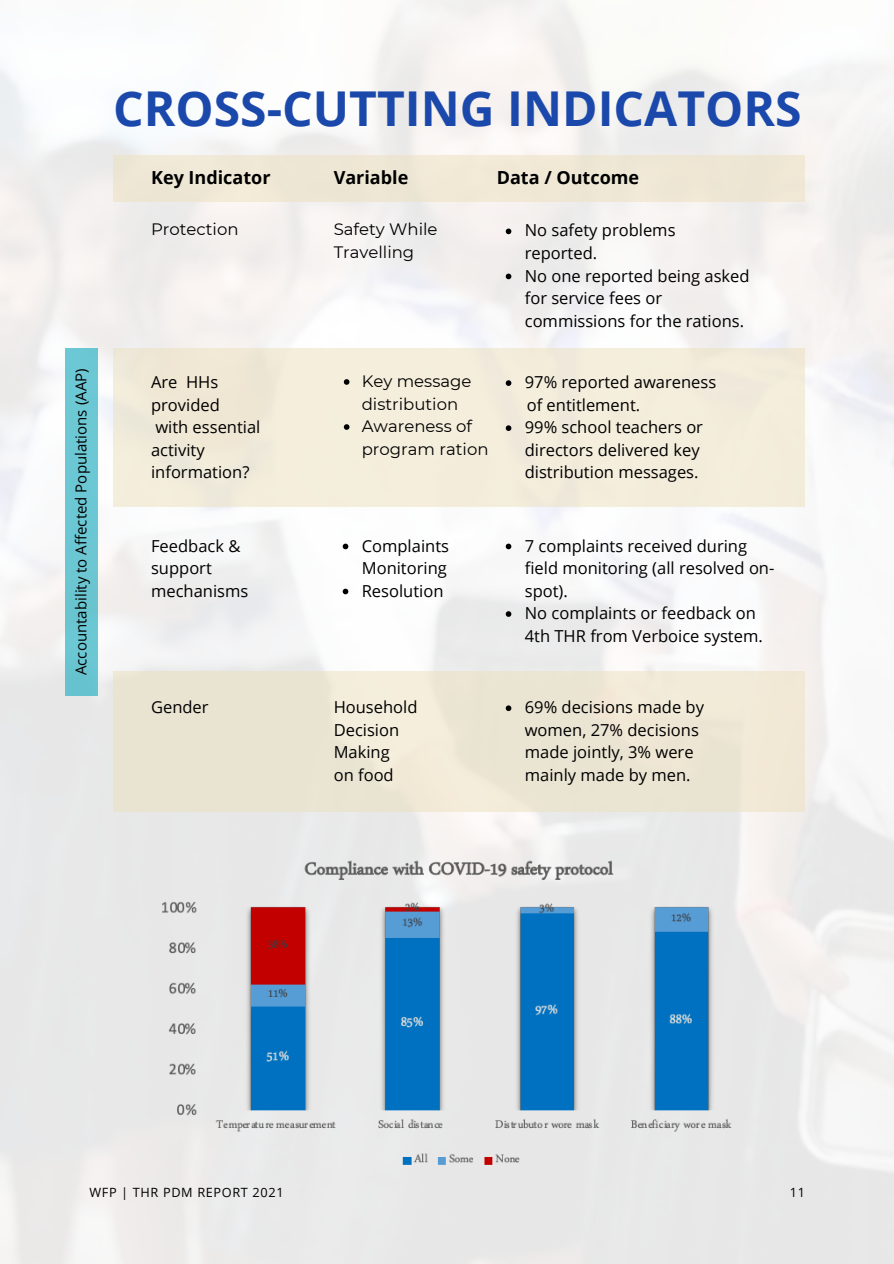
<style>
.page{position:relative;width:894px;height:1264px;background:#fff}
.page>*{position:absolute;margin:0;border:0;box-sizing:border-box;transform-origin:0 0}
.t1{font:700 48px "Open Sans";color:#1b48ab}
.t2{font:700 18px "Open Sans";color:#000}
.t3{font:16.5px/22.5px "Open Sans";color:#000}
.t4{font:16.5px/22.5px "Montserrat";color:#000}
.t5{font:15px "Open Sans";color:#000}
.t6{font:12.75px "Open Sans";letter-spacing:.05em;color:#000}
</style>
<div class="page">
<img style="left:0;top:0;width:893px;height:1263px">
<div style="left:113px;top:155px;width:691px;height:46px;background:#efe7d4"></div>
<div style="left:113px;top:348px;width:691px;height:159px;background:#f3eddc"></div>
<svg style="left:344px;top:379px;width:5px;height:6px"></svg>
<svg style="left:344px;top:424px;width:5px;height:6px"></svg>
<div style="left:113px;top:671px;width:691px;height:141px;background:#eae4d2"></div>
<img style="left:149px;top:843px;width:619px;height:341px">
<div style="left:65px;top:348px;width:33px;height:347px;background:#6bc7d3"></div>
<svg style="left:505px;top:228px;width:6px;height:6px"></svg>
<svg style="left:505px;top:273px;width:6px;height:6px"></svg>
<svg style="left:505px;top:380px;width:6px;height:6px"></svg>
<svg style="left:505px;top:425px;width:6px;height:6px"></svg>
<svg style="left:505px;top:543px;width:6px;height:6px"></svg>
<svg style="left:505px;top:611px;width:6px;height:6px"></svg>
<svg style="left:505px;top:705px;width:6px;height:6px"></svg>
<svg style="left:342px;top:543px;width:6px;height:6px"></svg>
<svg style="left:342px;top:588px;width:6px;height:6px"></svg>
<p class="t1" style="left:113px;top:75px;width:689px">CROSS-CUTTING INDICATORS</p>
<p class="t5" style="left:70px;top:675px;width:308px;rotate:-90deg">Accountability to Affected Populations (AAP)</p>
<p class="t2" style="left:151px;top:165px;width:121px">Key Indicator</p>
<p class="t2" style="left:333px;top:165px;width:76px">Variable</p>
<p class="t2" style="left:496px;top:165px;width:144px">Data / Outcome</p>
<p class="t4" style="left:151px;top:218px;width:89px">Protection</p>
<p class="t4" style="left:333px;top:218px;width:105px">Safety While<br>Travelling</p>
<p class="t3" style="left:524px;top:219px;width:152px">No safety problems reported.</p>
<p class="t3" style="left:524px;top:264px;width:226px">No one reported being asked for service fees or commissions for the rations.</p>
<p class="t3" style="left:151px;top:370px;width:70px">Are HHs provided</p>
<p class="t3" style="left:151px;top:415px;width:111px">with essential activity information?</p>
<p class="t3" style="left:151px;top:534px;width:99px">Feedback &amp; support mechanisms</p>
<p class="t3" style="left:151px;top:695px;width:59px">Gender</p>
<p class="t4" style="left:361px;top:370px;width:111px">Key message distribution</p>
<p class="t4" style="left:361px;top:415px;width:128px">Awareness of program ration</p>
<p class="t3" style="left:361px;top:534px;width:89px">Complaints<br>Monitoring</p>
<p class="t3" style="left:361px;top:579px;width:83px">Resolution</p>
<p class="t3" style="left:333px;top:695px;width:85px">Household</p>
<p class="t3" style="left:333px;top:718px;width:67px">Decision</p>
<p class="t3" style="left:333px;top:740px;width:58px">Making</p>
<p class="t3" style="left:333px;top:763px;width:62px">on food</p>
<p class="t3" style="left:524px;top:370px;width:193px">97% reported awareness</p>
<p class="t3" style="left:524px;top:415px;width:180px">99% school teachers or directors delivered key distribution messages.</p>
<p class="t3" style="left:526px;top:393px;width:115px">of entitlement.</p>
<p class="t3" style="left:524px;top:534px;width:251px">7 complaints received during field monitoring (all resolved on&shy;spot).</p>
<p class="t3" style="left:524px;top:601px;width:239px">No complaints or feedback on<br>4th THR from Verboice system.</p>
<p class="t3" style="left:524px;top:695px;width:181px">69% decisions made by women, 27% decisions made jointly, 3% were mainly made by men.</p>
<p class="t6" style="left:89px;top:1183px;width:196px">WFP | THR PDM REPORT 2021</p>
<p class="t6" style="left:789px;top:1183px;width:17px">11</p>
</div>
